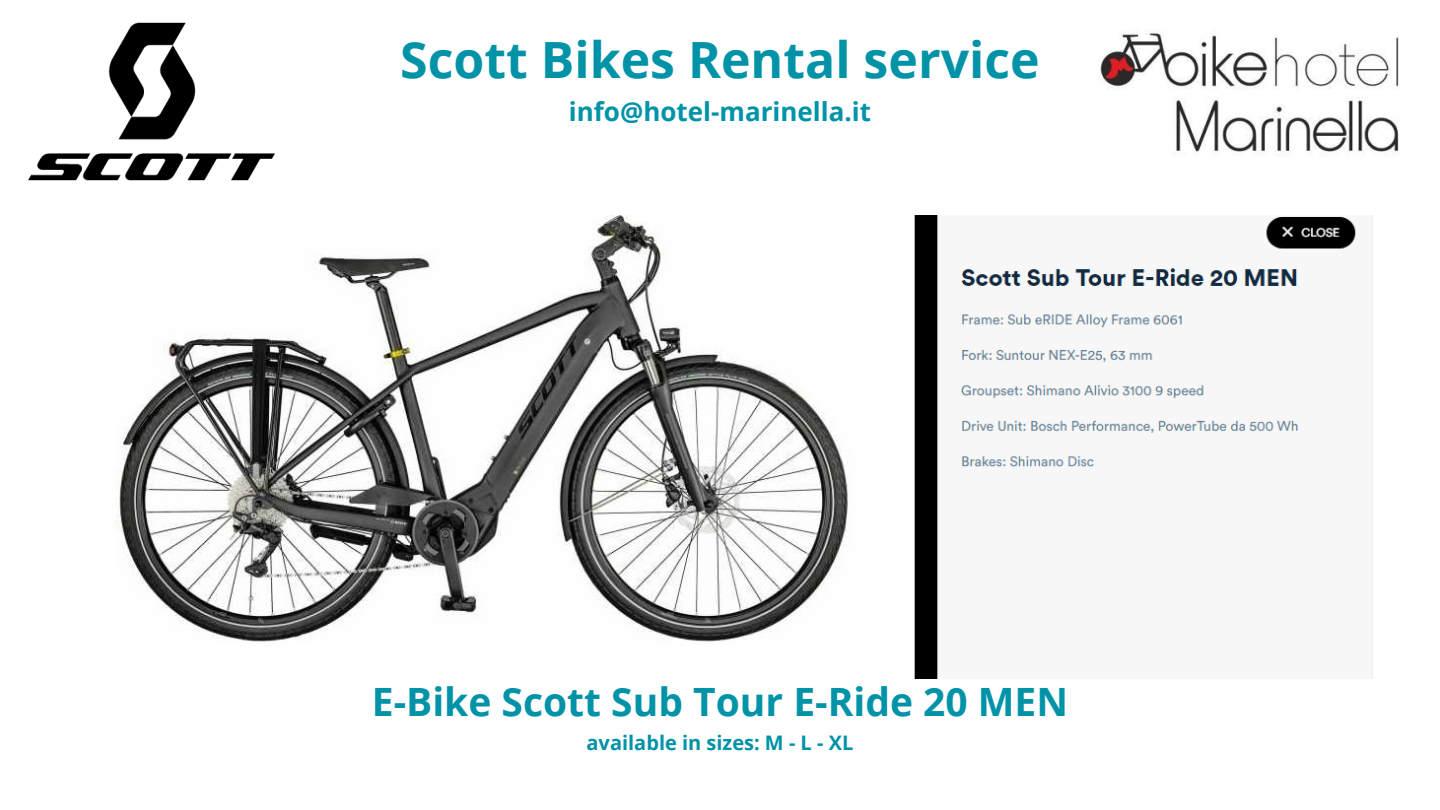
<style>
.page{position:relative;width:1440px;height:810px;background:#fff}
.page>*{position:absolute;margin:0;border:0;box-sizing:border-box;transform-origin:0 0}
.t1{font:700 50px "Open Sans";color:#0093a8}
.t2{font:700 39px "Open Sans";color:#0093a8}
.t3{font:700 26px "Open Sans";color:#0093a8}
.t4{font:700 20px "Open Sans";color:#0093a8}
</style>
<div class="page">
<img style="left:28px;top:22px;width:247px;height:159px">
<img style="left:115px;top:215px;width:1258px;height:464px">
<img style="left:1100px;top:30px;width:299px;height:126px">
<p class="t1" style="left:400px;top:25px;width:641px">Scott Bikes Rental service</p>
<p class="t3" style="left:569px;top:93px;width:304px">info@hotel-marinella.it</p>
<h1 class="t2" style="left:372px;top:675px;width:698px">E-Bike Scott Sub Tour E-Ride 20 MEN</h1>
<p class="t4" style="left:587px;top:729px;width:268px">available in sizes: M - L - XL</p>
</div>
